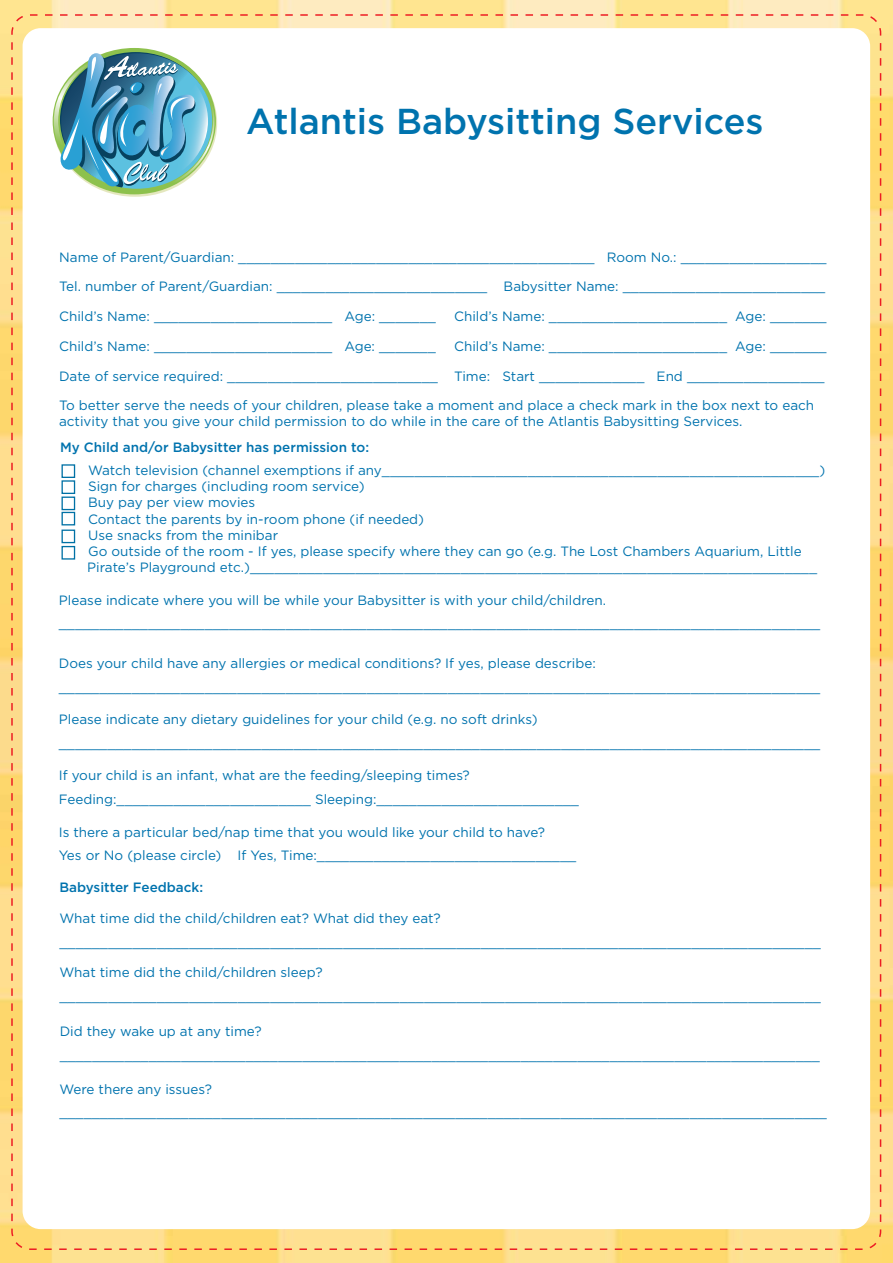
<style>
.page{position:relative;width:893px;height:1263px;background:#fff}
.page>*{position:absolute;margin:0;border:0;box-sizing:border-box;transform-origin:0 0}
.t1{font:500 36px "Gotham";color:#0073ae}
.t2{font:13.5px/23.7px "Gotham";color:#0073ae}
.t3{font:500 13.5px "Gotham";color:#0073ae}
</style>
<div class="page">
<img style="left:0;top:0;width:893px;height:1263px">
<div style="left:23px;top:28px;width:847px;height:1201px;background:#fff;border-radius:18px"></div>
<svg style="left:53px;top:48px;width:164px;height:149px"></svg>
<div style="left:62px;top:464px;width:13px;height:14px;border:1px solid #0071a5"></div>
<div style="left:62px;top:480px;width:13px;height:14px;border:1px solid #0071a5"></div>
<div style="left:62px;top:496px;width:13px;height:14px;border:1px solid #0071a5"></div>
<div style="left:62px;top:512px;width:13px;height:13px;border:1px solid #0071a5"></div>
<div style="left:62px;top:529px;width:13px;height:14px;border:1px solid #0071a5"></div>
<div style="left:62px;top:546px;width:13px;height:14px;border:1px solid #0071a5"></div>
<h1 class="t1" style="left:246px;top:97px;width:519px">Atlantis Babysitting Services</h1>
<p class="t2" style="left:59px;top:242px;width:769px;line-height:29.7px;text-align:justify">Name of Parent/Guardian: ____________________________________________ Room No.: __________________ Tel. number of Parent/Guardian: __________________________ Babysitter Name: _________________________ Child’s Name: ______________________ Age: _______</p>
<p class="t2" style="left:454px;top:304px;width:374px">Child’s Name: ______________________ Age: _______</p>
<p class="t2" style="left:59px;top:331px;width:769px;line-height:29.7px;text-indent:395px">Child’s Name: ______________________ Age: _______<br>Date of service required: __________________________ Time: Start _____________ End _________________<br>To better serve the needs of your children, please take a moment and place a check mark in the box next to each</p>
<p class="t2" style="left:59px;top:409px;width:685px">activity that you give your child permission to do while in the care of the Atlantis Babysitting Services.</p>
<p class="t2" style="left:87px;top:462px;width:739px;line-height:16.2px">Watch television (channel exemptions if any______________________________________________________)<br>Sign for charges (including room service)<br>Buy pay per view movies<br>Contact the parents by in-room phone (if needed)<br>Use snacks from the minibar<br>Go outside of the room - If yes, please specify where they can go (e.g. The Lost Chambers Aquarium, Little Pirate’s Playground etc.)______________________________________________________________________</p>
<p class="t2" style="left:59px;top:588px;width:763px">Please indicate where you will be while your Babysitter is with your child/children. ______________________________________________________________________________________________</p>
<p class="t2" style="left:59px;top:651px;width:763px">Does your child have any allergies or medical conditions? If yes, please describe: ______________________________________________________________________________________________</p>
<p class="t2" style="left:59px;top:707px;width:763px">Please indicate any dietary guidelines for your child (e.g. no soft drinks) ______________________________________________________________________________________________</p>
<p class="t2" style="left:59px;top:763px;width:522px">If your child is an infant, what are the feeding/sleeping times?<br>Feeding:________________________ Sleeping:_________________________</p>
<p class="t2" style="left:59px;top:820px;width:519px">Is there a particular bed/nap time that you would like your child to have?<br>Yes or No (please circle) If Yes, Time:________________________________</p>
<p class="t3" style="left:59px;top:879px;width:145px">Babysitter Feedback:</p>
<p class="t2" style="left:59px;top:906px;width:763px">What time did the child/children eat? What did they eat? ______________________________________________________________________________________________</p>
<p class="t2" style="left:59px;top:960px;width:763px">What time did the child/children sleep? ______________________________________________________________________________________________</p>
<p class="t2" style="left:60px;top:1019px;width:762px">Did they wake up at any time? ______________________________________________________________________________________________</p>
<p class="t2" style="left:59px;top:1077px;width:769px">Were there any issues? _______________________________________________________________________________________________</p>
<p class="t2" style="left:59px;top:334px;width:378px">Child’s Name: ______________________ Age: _______</p>
<p class="t3" style="left:60px;top:439px;width:311px">My Child and/or Babysitter has permission to:</p>
</div>
